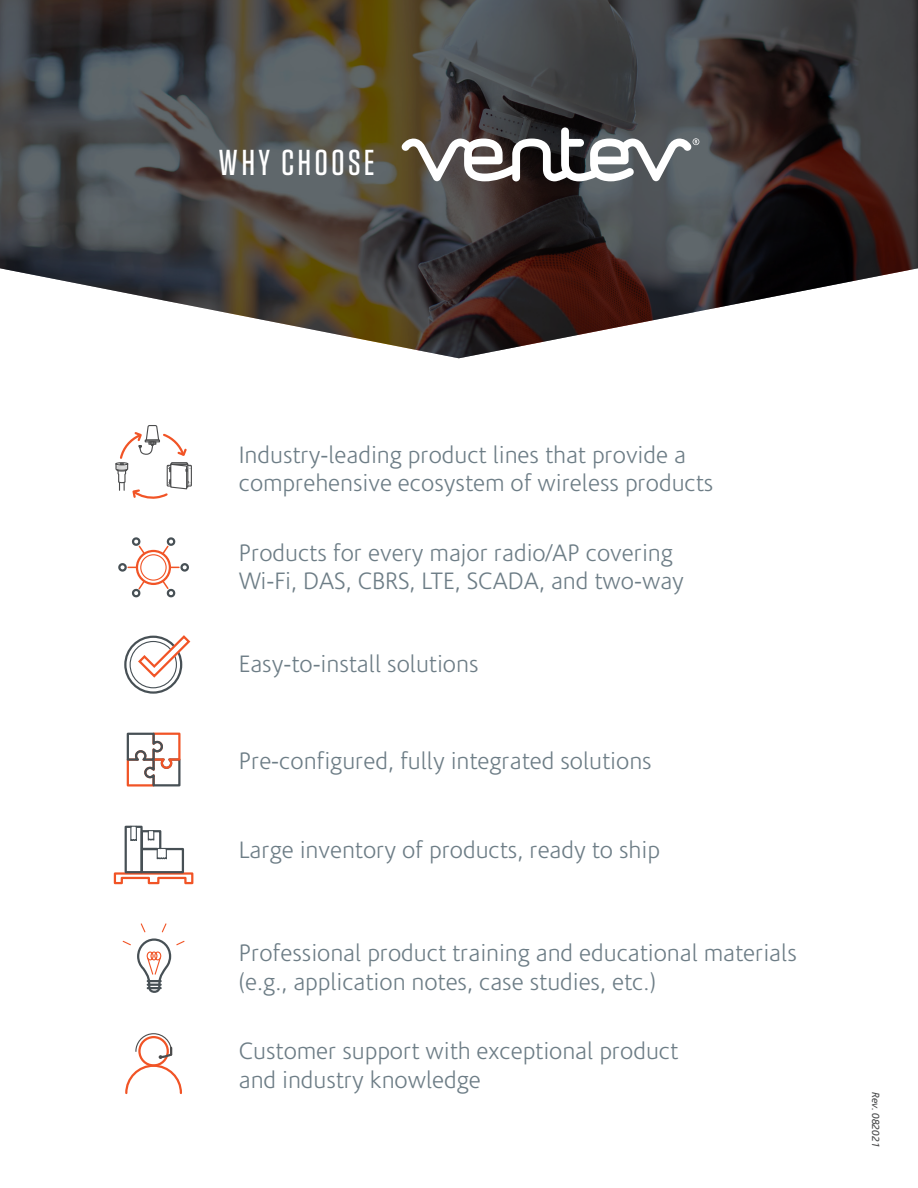
<style>
.page{position:relative;width:918px;height:1188px;background:#fff}
.page>*{position:absolute;margin:0;border:0;box-sizing:border-box;transform-origin:0 0}
.t1{font:500 36px "Tungsten";letter-spacing:.1em;color:#fff}
.t2{font:300 24px/28.8px "Corisande";color:#6d7d86}
.t3{font:italic 10.5px "Corisande";color:#4b4c4d}
</style>
<div class="page">
<svg style="left:0;top:0;width:918px;height:358px"></svg>
<svg style="left:401px;top:127px;width:298px;height:54px"></svg>
<svg style="left:125px;top:1033px;width:57px;height:62px"></svg>
<svg style="left:115px;top:425px;width:77px;height:74px"></svg>
<div style="left:124px;top:636px;width:58px;height:58px;border:2px solid #475055;border-radius:50%"></div>
<div style="left:130px;top:641px;width:47px;height:47px;border:1px solid #475055;border-radius:50%"></div>
<svg style="left:136px;top:635px;width:55px;height:44px"></svg>
<svg style="left:122px;top:923px;width:63px;height:70px"></svg>
<svg style="left:113px;top:825px;width:81px;height:60px"></svg>
<svg style="left:126px;top:732px;width:55px;height:55px"></svg>
<div style="left:118px;top:563px;width:9px;height:9px;border:2px solid #475055;border-radius:50%"></div>
<div style="left:180px;top:563px;width:9px;height:9px;border:2px solid #475055;border-radius:50%"></div>
<svg style="left:131px;top:537px;width:15px;height:19px"></svg>
<svg style="left:161px;top:579px;width:15px;height:19px"></svg>
<svg style="left:131px;top:579px;width:15px;height:19px"></svg>
<svg style="left:161px;top:537px;width:15px;height:19px"></svg>
<div style="left:136px;top:550px;width:35px;height:35px;border:2px solid #f15426;border-radius:50%"></div>
<div style="left:140px;top:554px;width:27px;height:27px;border:1px solid #f15426;border-radius:50%"></div>
<p class="t1" style="left:219px;top:144px;width:157px">WHY CHOOSE</p>
<p class="t2" style="left:239px;top:441px;width:476px">Industry-leading product lines that provide a comprehensive ecosystem of wireless products</p>
<p class="t2" style="left:239px;top:539px;width:447px">Products for every major radio/AP covering<br>Wi-Fi, DAS, CBRS, LTE, SCADA, and two-way</p>
<p class="t2" style="left:239px;top:651px;width:241px">Easy-to-install solutions</p>
<p class="t2" style="left:239px;top:747px;width:414px">Pre-configured, fully integrated solutions</p>
<p class="t2" style="left:239px;top:836px;width:423px">Large inventory of products, ready to ship</p>
<p class="t2" style="left:239px;top:939px;width:560px">Professional product training and educational materials (e.g., application notes, case studies, etc.)</p>
<p class="t2" style="left:239px;top:1038px;width:441px">Customer support with exceptional product and industry knowledge</p>
<p class="t3" style="left:881px;top:1092px;width:57px;rotate:90deg">Rev. 082021</p>
</div>
